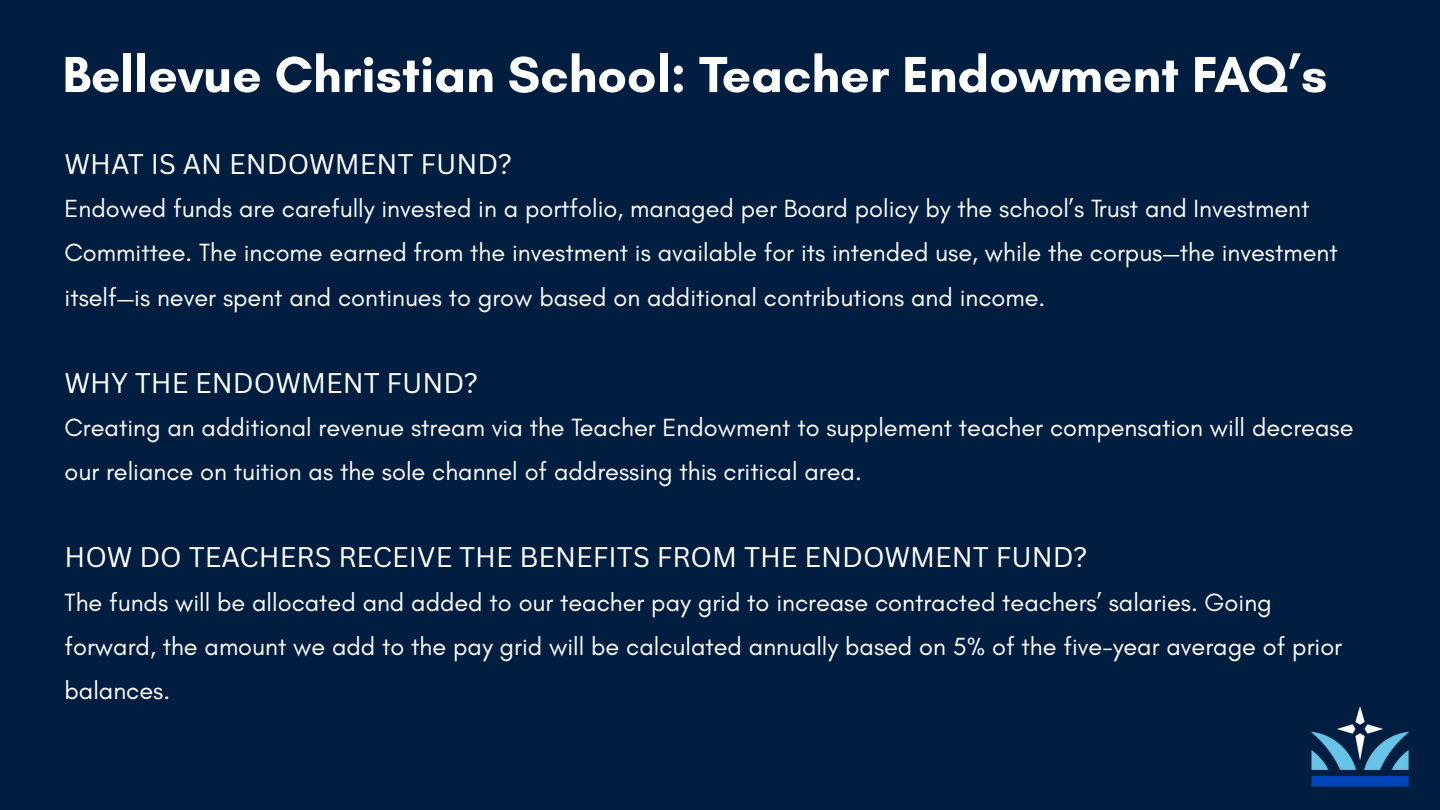
<style>
.page{position:relative;width:1440px;height:810px;background:#011e41}
.page>*{position:absolute;margin:0;border:0;box-sizing:border-box;transform-origin:0 0}
.t1{font:700 51.6px "Glacial Indifference";color:#fff}
.t2{font:27.6px "Canva Sans";color:#fff}
.t3{font:25.3px/44.2px "Glacial Indifference";color:#fff}
</style>
<div class="page">
<img style="left:1311px;top:707px;width:98px;height:80px">
<p class="t1" style="left:62px;top:43px;width:1266px">Bellevue Christian School: Teacher Endowment FAQ’s</p>
<h1 class="t2" style="left:65px;top:144px;width:449px">WHAT IS AN ENDOWMENT FUND?</h1>
<p class="t3" style="left:65px;top:186px;width:1275px">Endowed funds are carefully invested in a portfolio, managed per Board policy by the school’s Trust and Investment<br>Committee. The income earned from the investment is available for its intended use, while the corpus—the investment itself—is never spent and continues to grow based on additional contributions and income.</p>
<p class="t2" style="left:65px;top:363px;width:415px">WHY THE ENDOWMENT FUND?</p>
<p class="t3" style="left:65px;top:405px;width:1290px">Creating an additional revenue stream via the Teacher Endowment to supplement teacher compensation will decrease our reliance on tuition as the sole channel of addressing this critical area.</p>
<p class="t2" style="left:65px;top:538px;width:1024px">HOW DO TEACHERS RECEIVE THE BENEFITS FROM THE ENDOWMENT FUND?</p>
<p class="t3" style="left:65px;top:580px;width:1279px">The funds will be allocated and added to our teacher pay grid to increase contracted teachers’ salaries. Going forward, the amount we add to the pay grid will be calculated annually based on 5% of the five-year average of prior balances.</p>
</div>
